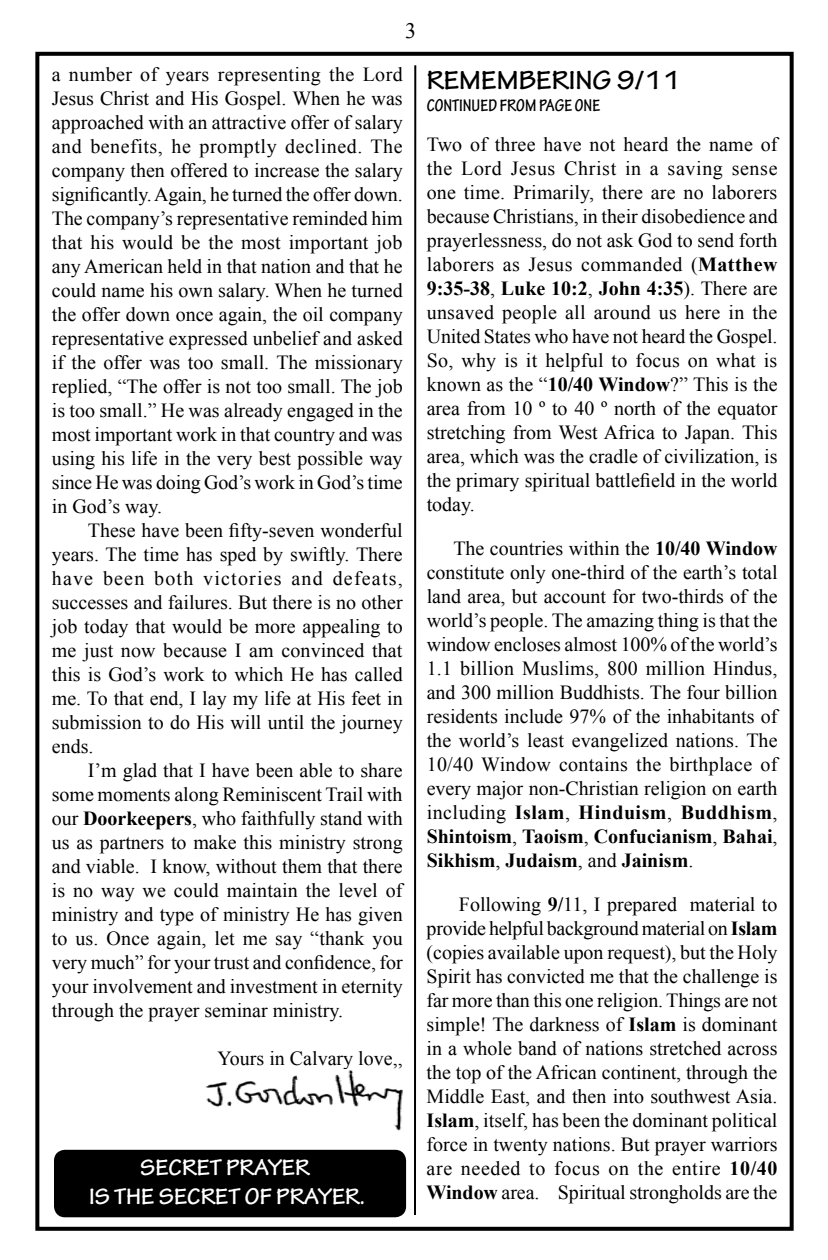
<style>
.page{position:relative;width:828px;height:1260px;background:#fff}
.page>*{position:absolute;margin:0;border:0;box-sizing:border-box;transform-origin:0 0}
.t1{font:700 28px "Tekton Pro";color:#000}
.t2{font:700 24px/28.8px "Tekton Pro";color:#fff;text-align:center}
.t3{font:22px "Times New Roman";color:#000}
.t4{font:20px/24px "Times New Roman";color:#000;text-align:justify}
.t5{font:700 condensed 18px "Tekton Pro";color:#000}
.s1{font-weight:700}
</style>
<div class="page">
<div style="left:35px;top:52px;width:759px;height:1179px;border:4px solid #000"></div>
<hr style="left:414px;top:65px;width:2px;height:1150px;background:#000">
<img style="left:205px;top:1070px;width:198px;height:60px">
<div style="left:56px;top:1152px;width:348px;height:63px;background:#000;border-radius:9px"></div>
<div style="left:54px;top:1150px;width:352px;height:67px;border:4px solid #000;border-radius:9px"></div>
<p class="t3" style="left:405px;top:16px;width:12px">3</p>
<p class="t4" style="left:52px;top:62px;width:352px">a number of years representing the Lord Jesus Christ and His Gospel. When he was approached with an attractive offer of salary and benefits, he promptly declined. The company then offered to increase the salary significantly. Again, he turned the offer down.<br>The company’s representative reminded him that his would be the most important job any American held in that nation and that he could name his own salary. When he turned the offer down once again, the oil company representative expressed unbelief and asked if the offer was too small. The missionary replied, “The offer is not too small. The job is too small.” He was already engaged in the most important work in that country and was using his life in the very best possible way since He was doing God’s work in God’s time in God’s way.</p>
<p class="t4" style="left:52px;top:518px;width:352px;text-indent:36px">These have been fifty-seven wonderful years. The time has sped by swiftly. There have been both victories and defeats, successes and failures. But there is no other job today that would be more appealing to me just now because I am convinced that this is God’s work to which He has called me. To that end, I lay my life at His feet in submission to do His will until the journey ends.</p>
<p class="t4" style="left:52px;top:758px;width:353px;text-indent:36px">I’m glad that I have been able to share some moments along Reminiscent Trail with our <span class="s1">Doorkeepers</span>, who faithfully stand with us as partners to make this ministry strong and viable. I know, without them that there is no way we could maintain the level of ministry and type of ministry He has given to us. Once again, let me say “thank you very much” for your trust and confidence, for your involvement and investment in eternity through the prayer seminar ministry.</p>
<p class="t4" style="left:218px;top:1046px;width:187px">Yours in Calvary love,,</p>
<p class="t2" style="left:89px;top:1154px;width:278px">SECRET PRAYER<br>IS THE SECRET OF PRAYER.</p>
<h1 class="t1" style="left:427px;top:64px;width:256px">REMEMBERING 9/11</h1>
<p class="t5" style="left:427px;top:94px;width:175px">CONTINUED FROM PAGE ONE</p>
<p class="t4" style="left:427px;top:132px;width:352px">Two of three have not heard the name of the Lord Jesus Christ in a saving sense one time. Primarily, there are no laborers because Christians, in their disobedience and prayerlessness, do not ask God to send forth laborers as Jesus commanded (<span class="s1">Matthew 9:35-38</span>, <span class="s1">Luke 10:2</span>, <span class="s1">John 4:35</span>). There are unsaved people all around us here in the United States who have not heard the Gospel.<br>So, why is it helpful to focus on what is known as the “<span class="s1">10/40 Window</span>?” This is the area from 10 º to 40 º north of the equator stretching from West Africa to Japan. This area, which was the cradle of civilization, is the primary spiritual battlefield in the world today.</p>
<p class="t4" style="left:427px;top:536px;width:353px;text-indent:27px">The countries within the <span class="s1">10/40 Window </span>constitute only one-third of the earth’s total land area, but account for two-thirds of the world’s people. The amazing thing is that the window encloses almost 100% of the world’s 1.1 billion Muslims, 800 million Hindus, and 300 million Buddhists. The four billion residents include 97% of the inhabitants of the world’s least evangelized nations. The 10/40 Window contains the birthplace of every major non-Christian religion on earth including <span class="s1">Islam</span>, <span class="s1">Hinduism</span>, <span class="s1">Buddhism</span>, <span class="s1">Shintoism</span>, <span class="s1">Taoism</span>, <span class="s1">Confucianism</span>, <span class="s1">Bahai</span>, <span class="s1">Sikhism</span>, <span class="s1">Judaism</span>, and <span class="s1">Jainism</span>.</p>
<p class="t4" style="left:427px;top:892px;width:352px;text-indent:32px">Following <span class="s1">9/</span>11, I prepared material to provide helpful background material on <span class="s1">Islam </span>(copies available upon request), but the Holy Spirit has convicted me that the challenge is far more than this one religion. Things are not simple! The darkness of <span class="s1">Islam</span> is dominant in a whole band of nations stretched across the top of the African continent, through the Middle East, and then into southwest Asia.<br><span class="s1">Islam</span>, itself, has been the dominant political force in twenty nations. But prayer warriors are needed to focus on the entire <span class="s1">10/40<br>Window</span> area. Spiritual strongholds are the</p>
</div>
